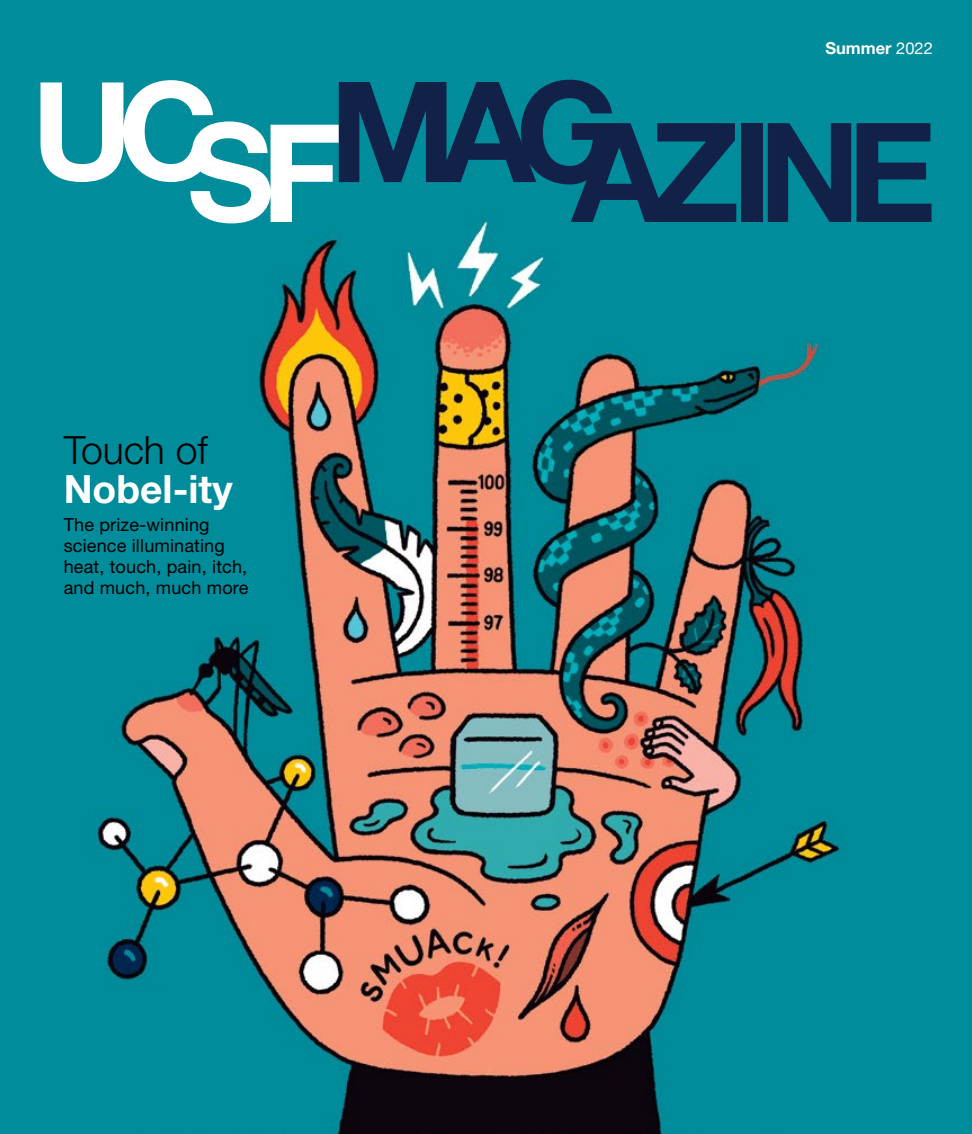
<style>
.page{position:relative;width:972px;height:1134px;background:#fff}
.page>*{position:absolute;margin:0;border:0;box-sizing:border-box;transform-origin:0 0}
.t1{font:700 39px/39px "Helvetica Neue LT Std";color:#fff}
.t2{font:18px/21px "Helvetica Neue LT Std";letter-spacing:.01em;color:#000}
.t3{font:700 16.5px "Helvetica Neue";color:#fff}
.s1{font-weight:300;color:#000}
.s2{font-weight:400}
</style>
<div class="page">
<img style="left:0;top:0;width:972px;height:1134px">
<svg style="left:40px;top:80px;width:299px;height:143px"></svg>
<svg style="left:339px;top:80px;width:397px;height:142px;background:#085b75"></svg>
<div style="left:741px;top:123px;width:22px;height:99px;background:#122147"></div>
<svg style="left:768px;top:123px;width:83px;height:99px;background:#0b4563"></svg>
<svg style="left:857px;top:123px;width:75px;height:99px;background:#0b4664"></svg>
<p class="t1" style="left:64px;top:430px;width:170px"><span class="s1">Touch of<br></span>Nobel-ity</p>
<p class="t2" style="left:64px;top:514px;width:186px">The prize-winning science illuminating heat, touch, pain, itch, and much, much more</p>
<h1 class="t3" style="left:825px;top:35px;width:109px">Summer <span class="s2">2022</span></h1>
</div>
